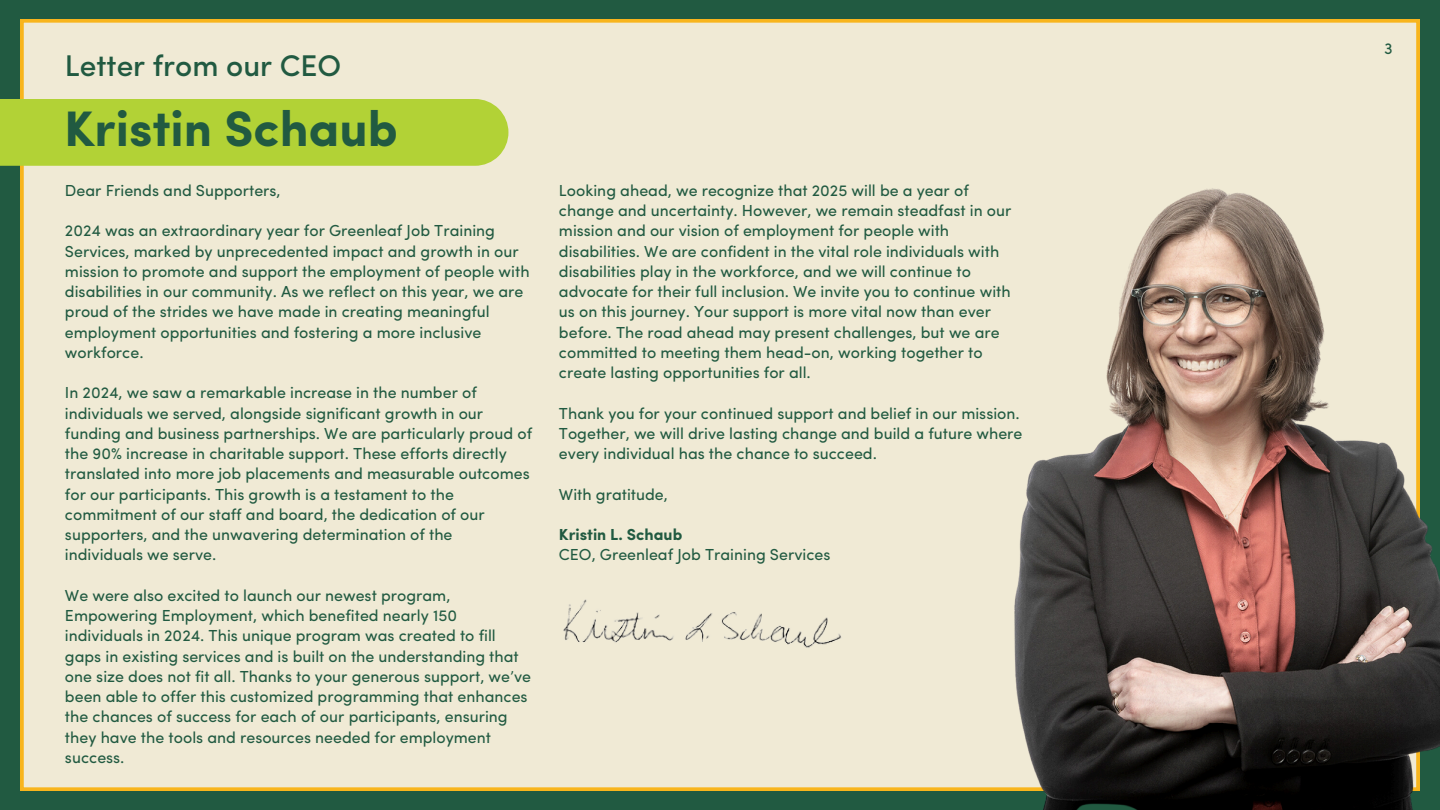
<style>
.page{position:relative;width:1440px;height:810px;background:#215a41}
.page>*{position:absolute;margin:0;border:0;box-sizing:border-box;transform-origin:0 0}
.t1{font:700 50px "Sofia Pro";color:#215a41}
.t2{font:500 30px "Sofia Pro";color:#215a41}
.t3{font:16px/20.2px "Sofia Pro";color:#215a41}
.t4{font:700 16px "Sofia Pro";color:#215a41}
</style>
<div class="page">
<div style="left:21px;top:20px;width:1398px;height:770px;background:#f0ead5"></div>
<div style="left:0;top:99px;width:508px;height:67px;background:#b2d236"></div>
<img style="left:559px;top:598px;width:291px;height:58px">
<img style="left:979px;top:183px;width:461px;height:627px">
<p class="t2" style="left:65px;top:53px;width:278px">Letter from our CEO</p>
<p class="t1" style="left:64px;top:108px;width:335px">Kristin Schaub</p>
<h2 class="t3" style="left:65px;top:182px;width:217px">Dear Friends and Supporters,</h2>
<p class="t3" style="left:65px;top:222px;width:466px">2024 was an extraordinary year for Greenleaf Job Training Services, marked by unprecedented impact and growth in our mission to promote and support the employment of people with disabilities in our community. As we reflect on this year, we are proud of the strides we have made in creating meaningful employment opportunities and fostering a more inclusive workforce.</p>
<p class="t3" style="left:65px;top:384px;width:469px">In 2024, we saw a remarkable increase in the number of individuals we served, alongside significant growth in our funding and business partnerships. We are particularly proud of the 90% increase in charitable support. These efforts directly translated into more job placements and measurable outcomes for our participants. This growth is a testament to the commitment of our staff and board, the dedication of our supporters, and the unwavering determination of the individuals we serve.</p>
<p class="t3" style="left:65px;top:587px;width:468px">We were also excited to launch our newest program, Empowering Employment, which benefited nearly 150 individuals in 2024. This unique program was created to fill gaps in existing services and is built on the understanding that one size does not fit all. Thanks to your generous support, we’ve been able to offer this customized programming that enhances the chances of success for each of our participants, ensuring they have the tools and resources needed for employment success.</p>
<p class="t3" style="left:559px;top:182px;width:454px">Looking ahead, we recognize that 2025 will be a year of change and uncertainty. However, we remain steadfast in our mission and our vision of employment for people with disabilities. We are confident in the vital role individuals with disabilities play in the workforce, and we will continue to advocate for their full inclusion. We invite you to continue with us on this journey. Your support is more vital now than ever before. The road ahead may present challenges, but we are committed to meeting them head-on, working together to create lasting opportunities for all.</p>
<p class="t3" style="left:559px;top:405px;width:465px">Thank you for your continued support and belief in our mission.<br>Together, we will drive lasting change and build a future where every individual has the chance to succeed.</p>
<p class="t3" style="left:559px;top:486px;width:110px">With gratitude,</p>
<p class="t4" style="left:559px;top:528px;width:125px">Kristin L. Schaub</p>
<p class="t3" style="left:559px;top:546px;width:273px">CEO, Greenleaf Job Training Services</p>
<p class="t3" style="left:1384px;top:40px;width:10px">3</p>
</div>
